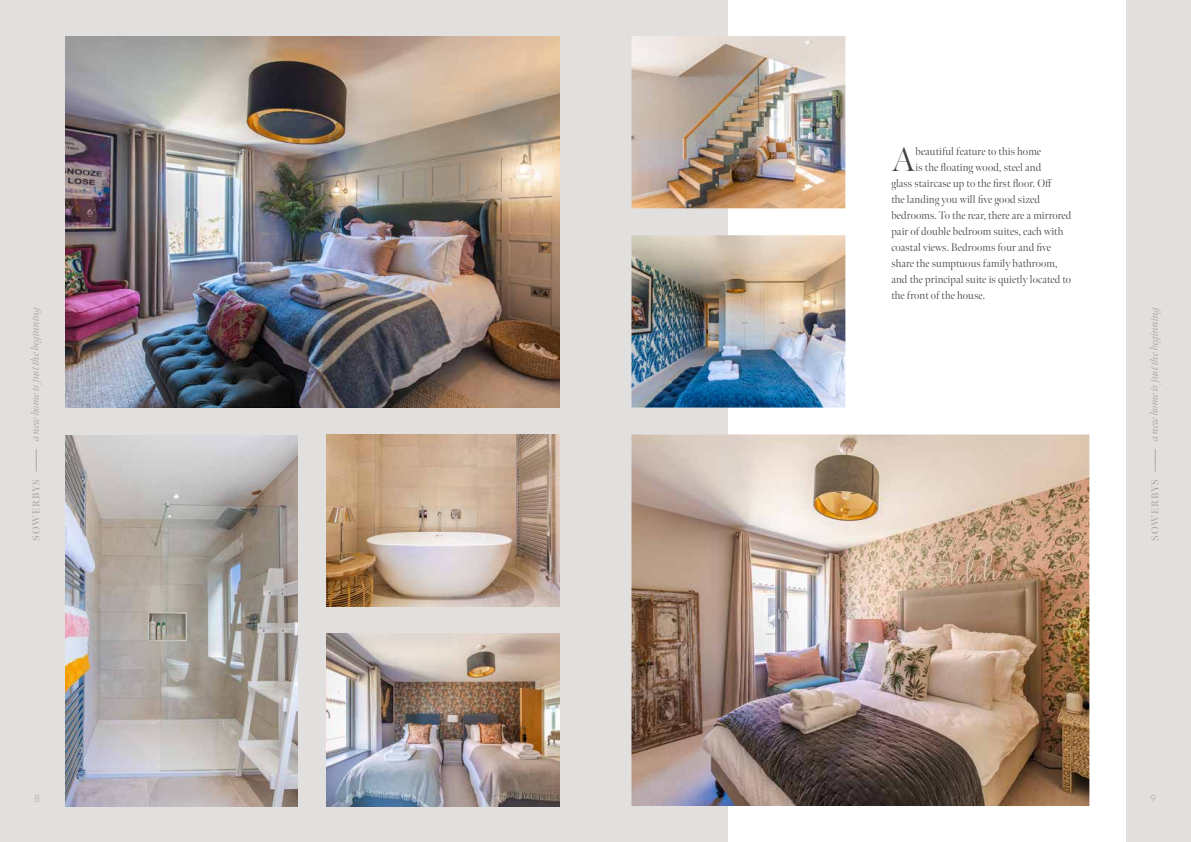
<style>
.page{position:relative;width:1191px;height:842px;background:#fff}
.page>*{position:absolute;margin:0;border:0;box-sizing:border-box;transform-origin:0 0}
.t1{font:300 34px "Meno Banner";color:#434141}
.t2{font:300 11px "Meno Banner";letter-spacing:.01em;color:#434141}
.t3{font:italic 11px "Meno Banner";letter-spacing:-.01em;color:#ada8a0}
.t4{font:600 10px "Meno Banner";letter-spacing:.08em;color:#ada8a0}
.t5{font:300 10px "Quasimoda";color:#ada8a0}
</style>
<div class="page">
<div style="left:0;top:0;width:595px;height:842px;background:#e2e0df"></div>
<div style="left:595px;top:0;width:596px;height:842px;background:#e2e0df"></div>
<svg style="left:36px;top:449px;width:1px;height:22px"></svg>
<svg style="left:1155px;top:449px;width:1px;height:22px"></svg>
<img style="left:66px;top:36px;width:493px;height:371px">
<img style="left:65px;top:435px;width:233px;height:371px">
<div style="left:728px;top:0;width:397px;height:842px;background:#fff"></div>
<img style="left:631px;top:36px;width:214px;height:172px">
<img style="left:631px;top:434px;width:458px;height:372px">
<img style="left:631px;top:235px;width:214px;height:173px">
<img style="left:327px;top:434px;width:232px;height:173px">
<img style="left:327px;top:634px;width:232px;height:172px">
<h1 class="t1" style="left:891px;top:139px;width:25px">A</h1>
<p class="t2" style="left:915px;top:145px;width:127px">beautiful feature to this home</p>
<p class="t2" style="left:915px;top:161px;width:127px">is the floating wood, steel and</p>
<p class="t2" style="left:891px;top:177px;width:162px">glass staircase up to the first floor. Off</p>
<p class="t2" style="left:891px;top:193px;width:150px">the landing you will five good sized</p>
<p class="t2" style="left:891px;top:209px;width:181px">bedrooms. To the rear, there are a mirrored</p>
<p class="t2" style="left:891px;top:225px;width:173px">pair of double bedroom suites, each with</p>
<p class="t2" style="left:891px;top:241px;width:161px">coastal views. Bedrooms four and five</p>
<p class="t2" style="left:891px;top:257px;width:168px">share the sumptuous family bathroom,</p>
<p class="t2" style="left:891px;top:273px;width:181px">and the principal suite is quietly located to</p>
<p class="t2" style="left:891px;top:289px;width:95px">the front of the house.</p>
<p class="t3" style="left:29px;top:441px;width:138px;rotate:-90deg">a new home is just the beginning</p>
<p class="t3" style="left:1147px;top:441px;width:138px;rotate:-90deg">a new home is just the beginning</p>
<p class="t4" style="left:30px;top:541px;width:63px;rotate:-90deg">SOWERBYS</p>
<p class="t4" style="left:1149px;top:541px;width:63px;rotate:-90deg">SOWERBYS</p>
<p class="t5" style="left:35px;top:791px;width:7px">8</p>
<p class="t5" style="left:1150px;top:791px;width:7px">9</p>
</div>
